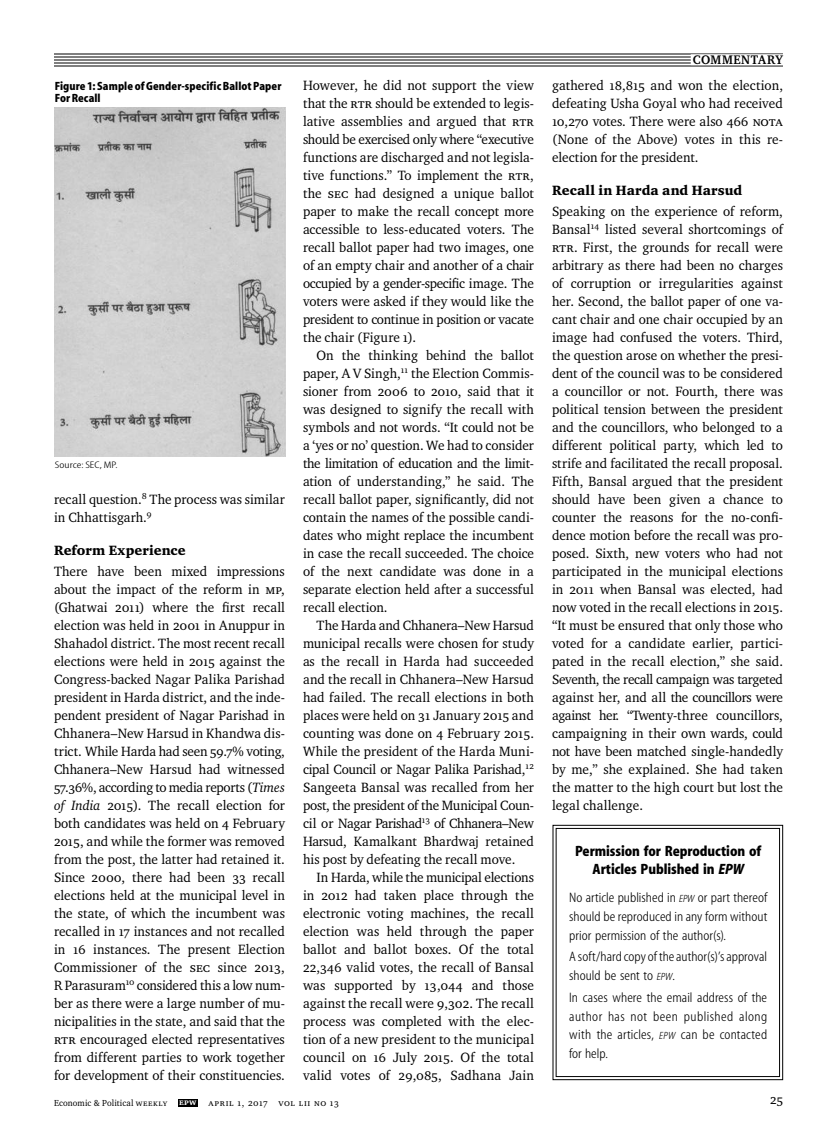
<style>
.page{position:relative;width:837px;height:1134px;background:#fff}
.page>*{position:absolute;margin:0;border:0;box-sizing:border-box;transform-origin:0 0}
.t1{font:800 15px/18px "EPW Sans 3";letter-spacing:-.005em;color:#000;text-align:center}
.t2{font:13.8px/18px "EPW Charter";color:#000;text-align:justify}
.t3{font:300 13.8px/18.8px "EPW Sans 1";letter-spacing:.005em;color:#000;text-align:justify}
.t4{font:900 13.8px "EPW2 Charter";letter-spacing:.01em;color:#000}
.t5{font:13.5px "EPW Charter";color:#000}
.t6{font:700 12.75px "EPW Charter";letter-spacing:.04em;color:#000}
.t7{font:800 12px/12px "EPW Sans 3";letter-spacing:.005em;color:#000}
.t8{font:9.75px "EPW Charter Scap";letter-spacing:.055em;color:#000}
.t9{font:300 9.6px "EPW Sans 1";letter-spacing:.01em;color:#000;scale:1.2 1}
.t10{font:9px "EPW Charter";letter-spacing:.005em;color:#000}
.s1{font-family:"EPW Charter Scap"}
.s2{font-style:italic}
.s3{font-style:italic;font-size:10.5px}
.s4{font-weight:700;font-size:9px;color:#fff}
</style>
<div class="page">
<hr style="left:54px;top:54px;width:729px;height:1px;background:#000">
<hr style="left:54px;top:57px;width:729px;height:1px;background:#000">
<hr style="left:54px;top:60px;width:729px;height:1px;background:#000">
<hr style="left:54px;top:63px;width:729px;height:1px;background:#000">
<hr style="left:54px;top:66px;width:729px;height:1px;background:#000">
<div style="left:691px;top:54px;width:92px;height:11px;background:#fff"></div>
<div style="left:178px;top:1099px;width:20px;height:7px;background:#000"></div>
<img style="left:55px;top:108px;width:231px;height:349px">
<svg style="left:552px;top:825px;width:231px;height:255px"></svg>
<div style="left:556px;top:828px;width:224px;height:249px;border:1px solid #000"></div>
<p class="t7" style="left:55px;top:81px;width:228px">Figure 1: Sample of Gender-specific Ballot Paper<br>For Recall</p>
<p class="t9" style="left:55px;top:461px;width:54px">Source: SEC, MP.</p>
<p class="t2" style="left:54px;top:491px;width:233px">recall question.<sup>8</sup> The process was similar in Chhattisgarh.<sup>9</sup></p>
<p class="t4" style="left:54px;top:545px;width:133px">Reform Experience</p>
<p class="t2" style="left:54px;top:563px;width:233px">There have been mixed impressions about the impact of the reform in <span class="s1">MP</span>, (Ghatwai 2011) where the first recall election was held in 2001 in Anuppur in Shahadol district. The most recent recall elections were held in 2015 against the Congress-backed Nagar Palika Parishad president in Harda district, and the inde&shy;pendent president of Nagar Parishad in Chhanera–New Harsud in Khandwa dis&shy;trict. While Harda had seen 59.7% voting, Chhanera–New Harsud had witnessed 57.36%, according to media reports (<span class="s2">Times of India</span> 2015). The recall election for both candidates was held on 4 Feb ruary 2015, and while the former was removed from the post, the latter had retained it.<br>Since 2000, there had been 33 recall elections held at the municipal level in the state, of which the incumbent was recalled in 17 instances and not recalled in 16 instances. The present Election Commissioner of the <span class="s1">SEC</span> since 2013, R Parasuram<sup>10</sup> cons idered this a low num&shy;ber as there were a large number of mu&shy;nicipalities in the state, and said that the <span class="s1">RTR</span> encouraged elected representatives from different parties to work together for development of their constituencies.</p>
<p class="t2" style="left:303px;top:77px;width:233px">However, he did not support the view that the <span class="s1">RTR</span> should be extended to legis&shy;lative assemblies and argued that <span class="s1">RTR </span>should be exercised only where “exe cutive functions are discharged and not legisla&shy;tive functions.” To implement the <span class="s1">RTR</span>, the <span class="s1">SEC</span> had designed a unique ballot paper to make the recall concept more accessible to less-educated voters. The recall ballot paper had two images, one of an empty chair and another of a chair occupied by a gender-specific image. The voters were asked if they would like the president to continue in position or vacate the chair (Figure 1).</p>
<p class="t2" style="left:303px;top:347px;width:233px;text-indent:14px">On the thinking behind the ballot paper, A V Singh,<sup>11</sup> the Election Commis&shy;sioner from 2006 to 2010, said that it was designed to signify the recall with symbols and not words. “It could not be a ‘yes or no’ question. We had to consider the limitation of education and the limit&shy;ation of understanding,” he said. The recall ballot paper, significantly, did not contain the names of the possible candi&shy;dates who might replace the incumbent in case the recall succeeded. The choice of the next candidate was done in a separate election held after a successful recall election.</p>
<p class="t2" style="left:303px;top:617px;width:233px;text-indent:14px">The Harda and Chhanera–New Harsud municipal recalls were chosen for study as the recall in Harda had succeeded and the recall in Chhanera–New Harsud had failed. The recall elections in both places were held on 31 January 2015 and counting was done on 4 February 2015.<br>While the president of the Harda Muni&shy;cipal Council or Nagar Palika Parishad,<sup>12<br></sup>Sangeeta Bansal was recalled from her post, the president of the Municipal Coun&shy;cil or Nagar Parishad<sup>13</sup> of Chhanera–New Harsud, Kamalkant Bhardwaj retained his post by defeating the recall move.</p>
<p class="t2" style="left:303px;top:869px;width:233px;text-indent:14px">In Harda, while the municipal elections in 2012 had taken place through the electronic voting machines, the recall election was held through the paper ballot and ballot boxes. Of the total 22,346 valid votes, the recall of Bansal was supported by 13,044 and those against the recall were 9,302. The recall process was completed with the elec&shy;tion of a new president to the municipal council on 16 July 2015. Of the total valid votes of 29,085, Sadhana Jain</p>
<p class="t6" style="left:693px;top:55px;width:91px">COMMENTARY</p>
<p class="t2" style="left:552px;top:77px;width:233px">gathered 18,815 and won the election, defeating Usha Goyal who had received 10,270 votes. There were also 466 <span class="s1">NOTA </span>(None of the Above) votes in this re&shy;election for the president.</p>
<p class="t4" style="left:552px;top:185px;width:192px">Recall in Harda and Harsud</p>
<p class="t2" style="left:552px;top:203px;width:233px">Speaking on the experience of reform, Bansal<sup>14</sup> listed several shortcomings of <span class="s1">RTR</span>. First, the grounds for recall were arbitrary as there had been no charges of corruption or irregularities against her. Second, the ballot paper of one va&shy;cant chair and one chair occupied by an image had confused the voters. Third, the question arose on whether the presi&shy;dent of the council was to be considered a councillor or not. Fourth, there was political tension between the president and the councillors, who belonged to a different political party, which led to strife and facilitated the recall proposal.<br>Fifth, Bansal argued that the president should have been given a chance to counter the reasons for the no-confi&shy;dence motion before the recall was pro&shy;posed. Sixth, new voters who had not participated in the municipal elections in 2011 when Bansal was elected, had now voted in the recall elections in 2015. “It must be ensured that only those who voted for a candidate earlier, partici&shy;pated in the recall election,” she said.<br>Seventh, the recall campaign was targeted against her, and all the councillors were against her. “Twenty-three councillors, campaigning in their own wards, could not have been matched single-handedly by me,” she explained. She had taken the matter to the high court but lost the legal challenge.</p>
<p class="t1" style="left:575px;top:844px;width:188px">Permission for Reproduction of<br>Articles Published in <span class="s2">EPW</span></p>
<p class="t3" style="left:569px;top:889px;width:200px">No article published in <span class="s3">EPW</span> or part thereof should be reproduced in any form without prior permission of the author(s).</p>
<p class="t3" style="left:569px;top:949px;width:199px">A soft/hard copy of the author(s)’s approval should be sent to <span class="s3">EPW</span>.</p>
<p class="t3" style="left:569px;top:989px;width:199px">In cases where the email address of the author has not been published along with the articles, <span class="s3">EPW</span> can be contacted for help.</p>
<p class="t10" style="left:54px;top:1099px;width:115px">Economic &amp; Political <span class="s1">Weekly</span></p>
<p class="t8" style="left:179px;top:1097px;width:161px"><span class="s4">EPW</span> april 1, 2017 vol lIi no 13</p>
<p class="t5" style="left:770px;top:1094px;width:14px">25</p>
</div>
